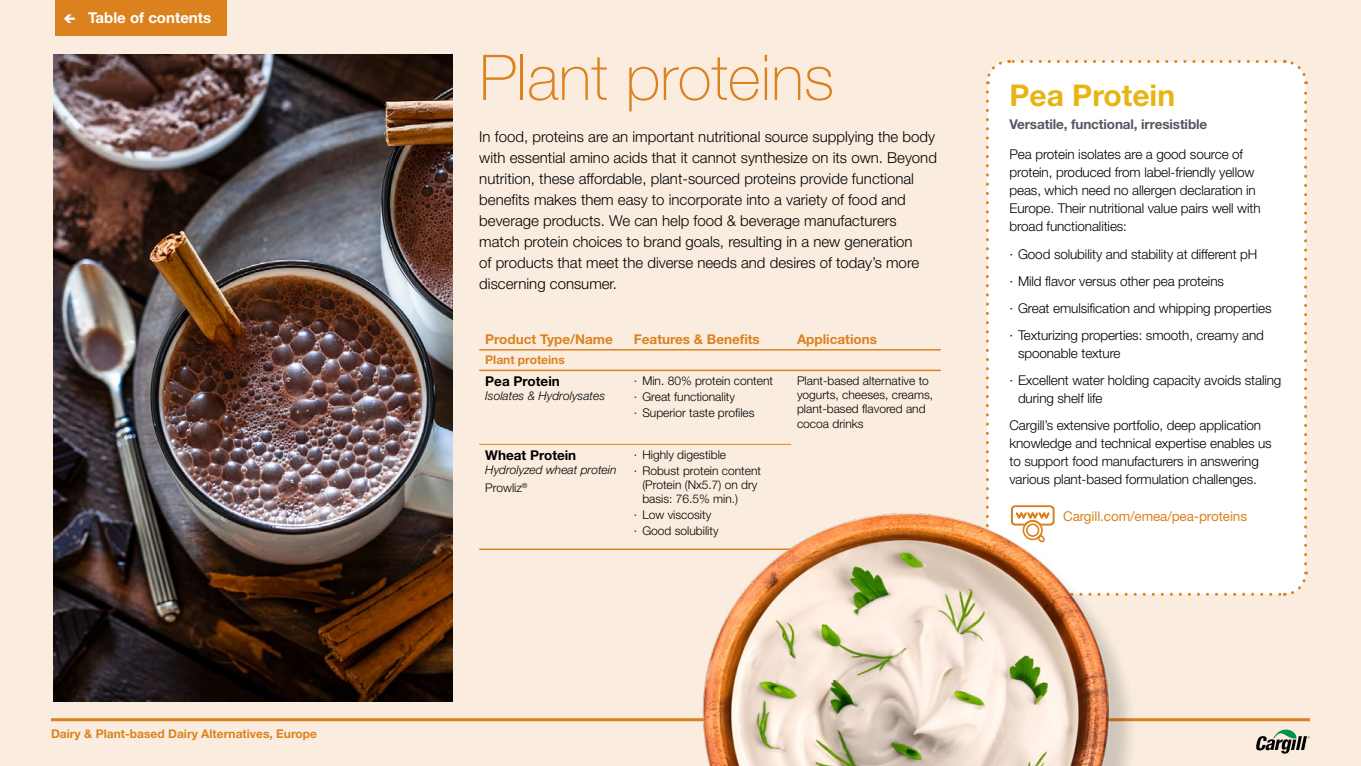
<style>
.page{position:relative;width:1361px;height:766px;background:#fff}
.page>*{position:absolute;margin:0;border:0;box-sizing:border-box;transform-origin:0 0}
.t1{font:100 63px "Helvetica Neue LT Std";color:#db821f}
.t2{font:700 30px "Helvetica Neue LT Std";color:#e7b513}
.t3{font:300 15px/21px "Helvetica Neue LT Std";color:#000}
.t4{font:700 15px "Helvetica Neue LT Std";color:#fff}
.t5{font:300 13.5px/18px "Helvetica Neue LT Std";letter-spacing:-.01em;color:#000}
.t6{font:700 13.5px "Helvetica Neue LT Std";color:#db821f}
.t7{font:700 13.5px "Helvetica Neue LT Std";letter-spacing:-.01em;color:#545861}
.t8{font:13.5px "Helvetica Neue LT Std";letter-spacing:-.01em;color:#db821f}
.t9{font:700 13.5px "Helvetica Neue LT Std";color:#000}
.t10{font:300 12px/15.9px "Helvetica Neue LT Std";color:#000}
.t11{font:700 12px "Helvetica Neue LT Std";color:#db821f}
.t12{font:italic 300 12px/17.2px "Helvetica Neue LT Std";color:#000}
.s1{font-style:normal}
</style>
<div class="page">
<div style="left:0;top:0;width:1361px;height:765px;background:#faeddf"></div>
<hr style="left:51px;top:718px;width:1259px;height:3px;background:#db821f">
<svg style="left:1256px;top:729px;width:54px;height:24px"></svg>
<img style="left:53px;top:55px;width:399px;height:646px">
<div style="left:55px;top:0;width:172px;height:36px;background:#db821f"></div>
<hr style="left:479px;top:349px;width:149px;height:1px;background:#db821f">
<hr style="left:628px;top:349px;width:163px;height:1px;background:#db821f">
<hr style="left:791px;top:349px;width:149px;height:1px;background:#db821f">
<hr style="left:479px;top:369px;width:149px;height:2px;background:#db821f">
<hr style="left:628px;top:369px;width:163px;height:2px;background:#db821f">
<hr style="left:791px;top:369px;width:149px;height:2px;background:#db821f">
<hr style="left:479px;top:548px;width:149px;height:2px;background:#db821f">
<hr style="left:628px;top:548px;width:163px;height:2px;background:#db821f">
<hr style="left:479px;top:444px;width:149px;height:1px;background:#db821f">
<hr style="left:628px;top:444px;width:163px;height:1px;background:#db821f">
<div style="left:986px;top:60px;width:322px;height:536px;background:#fff"></div>
<img style="left:636px;top:441px;width:541px;height:324px">
<p class="t4" style="left:88px;top:9px;width:125px">Table of contents</p>
<p class="t11" style="left:51px;top:726px;width:267px">Dairy &amp; Plant-based Dairy Alternatives, Europe</p>
<h1 class="t1" style="left:479px;top:41px;width:356px">Plant proteins</h1>
<p class="t3" style="left:479px;top:126px;width:459px">In food, proteins are an important nutritional source supplying the body with essential amino acids that it cannot synthesize on its own. Beyond nutrition, these affordable, plant-sourced proteins provide functional benefits makes them easy to incorporate into a variety of food and beverage products. We can help food &amp; beverage manufacturers match protein choices to brand goals, resulting in a new generation<br>of products that meet the diverse needs and desires of today’s more discerning consumer.</p>
<h2 class="t2" style="left:1009px;top:77px;width:167px">Pea Protein</h2>
<p class="t7" style="left:1009px;top:116px;width:199px">Versatile, functional, irresistible</p>
<p class="t5" style="left:1009px;top:145px;width:253px">Pea protein isolates are a good source of protein, produced from label-friendly yellow peas, which need no allergen declaration in Europe. Their nutritional value pairs well with broad functionalities:</p>
<p class="t5" style="left:1009px;top:240px;width:263px;line-height:27px">∙ Good solubility and stability at different pH<br>∙ Mild flavor versus other pea proteins<br>∙ Great emulsification and whipping properties ∙ Texturizing properties: smooth, creamy and</p>
<p class="t5" style="left:1009px;top:339px;width:273px;line-height:27px;text-indent:9px">spoonable texture<br>∙ Excellent water holding capacity avoids staling</p>
<p class="t5" style="left:1009px;top:384px;width:253px;line-height:27px;text-indent:9px">during shelf life<br>Cargill’s extensive portfolio, deep application</p>
<p class="t5" style="left:1009px;top:433px;width:264px">knowledge and technical expertise enables us to support food manufacturers in answering various plant-based formulation challenges.</p>
<p class="t6" style="left:485px;top:330px;width:129px">Product Type/Name</p>
<p class="t6" style="left:634px;top:330px;width:128px">Features &amp; Benefits</p>
<p class="t6" style="left:797px;top:330px;width:81px">Applications</p>
<p class="t11" style="left:485px;top:352px;width:81px">Plant proteins</p>
<p class="t9" style="left:485px;top:373px;width:76px">Pea Protein</p>
<p class="t12" style="left:485px;top:387px;width:121px">Isolates &amp; Hydrolysates</p>
<p class="t10" style="left:634px;top:372px;width:141px">∙ Min. 80% protein content ∙ Great functionality<br>∙ Superior taste profiles</p>
<p class="t10" style="left:797px;top:373px;width:138px;line-height:14.2px">Plant-based alternative to yogurts, cheeses, creams, plant-based flavored and cocoa drinks</p>
<p class="t10" style="left:634px;top:446px;width:129px">∙ Highly digestible<br>∙ Robust protein content</p>
<p class="t10" style="left:642px;top:477px;width:117px;line-height:14.2px">(Protein (Nx5.7) on dry basis: 76.5% min.)</p>
<p class="t10" style="left:634px;top:506px;width:86px">∙ Low viscosity<br>∙ Good solubility</p>
<p class="t8" style="left:1063px;top:507px;width:185px">Cargill.com/emea/pea-proteins</p>
<p class="t9" style="left:485px;top:446px;width:93px">Wheat Protein</p>
<p class="t12" style="left:485px;top:461px;width:133px">Hydrolyzed wheat protein<br><span class="s1">Prowliz</span><sup>®</sup></p>
</div>
